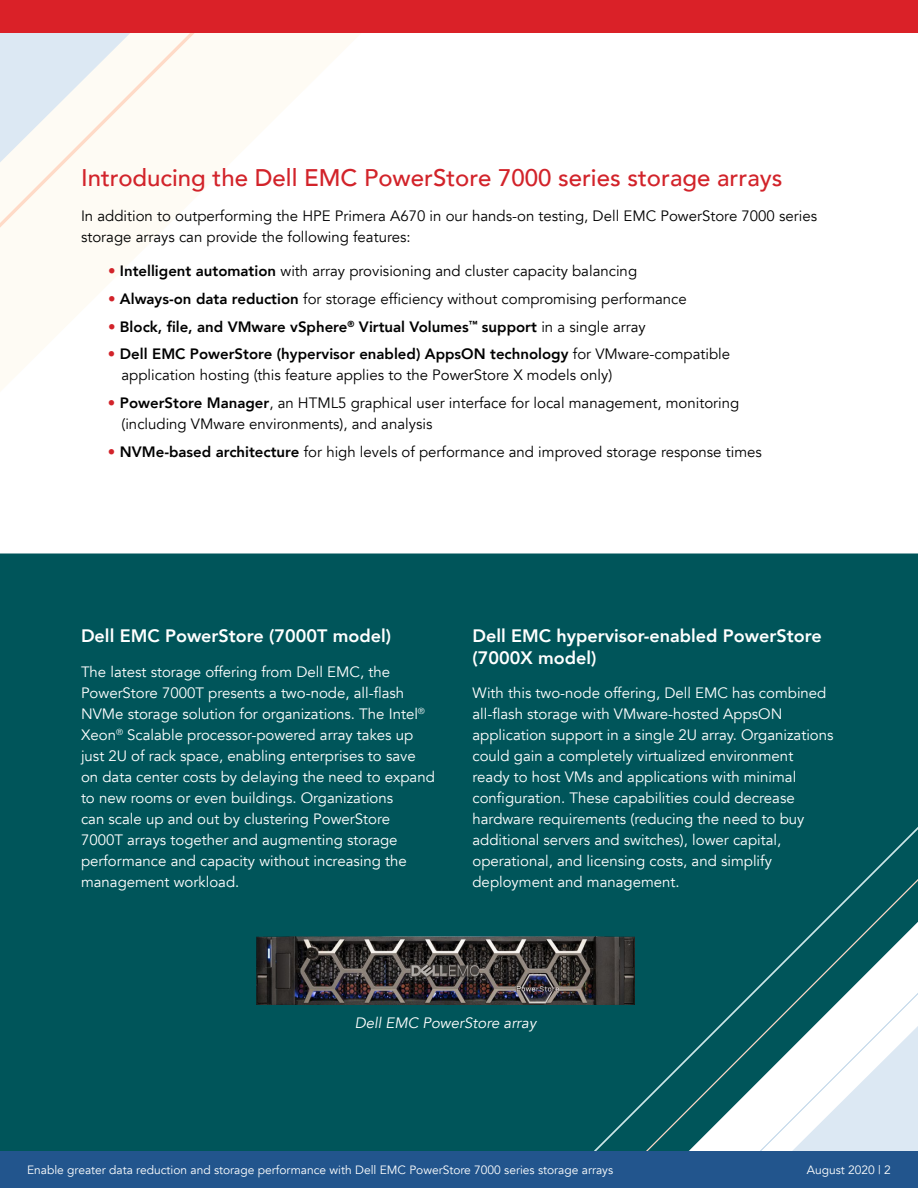
<style>
.page{position:relative;width:918px;height:1188px;background:#fff}
.page>*{position:absolute;margin:0;border:0;box-sizing:border-box;transform-origin:0 0}
.t1{font:500 24px "Avenir";color:#d2232a}
.t2{font:800 18px/21.6px "Avenir";color:#fff}
.t3{font:15px/21px "Avenir";color:#fff}
.t4{font:15px/21px "Avenir";color:#000}
.t5{font:800 15px "Avenir";color:#000}
.t6{font:italic 15px "Avenir";color:#fff}
.t7{font:12px "Avenir";color:#fff}
.s1{font-weight:800;color:#d2232a}
.s2{font-weight:800}
.s3{color:#d2232a}
.s4{font-weight:400}
</style>
<div class="page">
<svg style="left:0;top:32px;width:367px;height:359px"></svg>
<svg style="left:0;top:32px;width:206px;height:210px"></svg>
<div style="left:0;top:554px;width:918px;height:597px;background:#00555a"></div>
<img style="left:256px;top:936px;width:336px;height:69px">
<svg style="left:592px;top:819px;width:326px;height:332px;background:#075256"></svg>
<svg style="left:645px;top:852px;width:273px;height:299px;background:#136166"></svg>
<svg style="left:759px;top:966px;width:159px;height:185px"></svg>
<div style="left:0;top:1151px;width:918px;height:37px;background:#22558d"></div>
<div style="left:0;top:0;width:918px;height:32px;background:#da2128"></div>
<h1 class="t1" style="left:81px;top:157px;width:703px">Introducing the Dell EMC PowerStore 7000 series storage arrays</h1>
<p class="t4" style="left:81px;top:205px;width:738px">In addition to outperforming the HPE Primera A670 in our hands-on testing, Dell EMC PowerStore 7000 series storage arrays can provide the following features:</p>
<p class="t4" style="left:108px;top:261px;width:531px"><span class="s1">•</span> <span class="s2">Intelligent automation</span> with array provisioning and cluster capacity balancing</p>
<p class="t4" style="left:108px;top:288px;width:580px"><span class="s1">•</span> <span class="s2">Always-on data reduction</span> for storage efficiency without compromising performance</p>
<p class="t5" style="left:108px;top:315px;width:539px"><span class="s3">•</span> Block, file, and VMware vSphere<sup>®</sup> Virtual Volumes<sup>™</sup> support <span class="s4">in a single array</span></p>
<p class="t4" style="left:121px;top:344px;width:610px;text-indent:-14px"><span class="s1">•</span> <span class="s2">Dell EMC PowerStore (hypervisor enabled) AppsON technology</span> for VMware-compatible application hosting (this feature applies to the PowerStore X models only)</p>
<p class="t4" style="left:121px;top:393px;width:619px;text-indent:-14px"><span class="s1">•</span> <span class="s2">PowerStore Manager</span>, an HTML5 graphical user interface for local management, monitoring (including VMware environments), and analysis</p>
<p class="t4" style="left:108px;top:441px;width:655px"><span class="s1">•</span> <span class="s2">NVMe-based architecture</span> for high levels of performance and improved storage response times</p>
<p class="t2" style="left:81px;top:625px;width:312px">Dell EMC PowerStore (7000T model)</p>
<p class="t3" style="left:81px;top:661px;width:355px">The latest storage offering from Dell EMC, the PowerStore 7000T presents a two-node, all‑flash NVMe storage solution for organizations. The Intel<sup>® </sup>Xeon<sup>®</sup> Scalable processor-powered array takes up just 2U of rack space, enabling enterprises to save on data center costs by delaying the need to expand to new rooms or even buildings. Organizations<br>can scale up and out by clustering PowerStore 7000T arrays together and augmenting storage performance and capacity without increasing the management workload.</p>
<p class="t2" style="left:472px;top:625px;width:351px">Dell EMC hypervisor-enabled PowerStore (7000X model)</p>
<p class="t3" style="left:472px;top:683px;width:363px">With this two-node offering, Dell EMC has combined all-flash storage with VMware-hosted AppsON application support in a single 2U array. Organizations could gain a completely virtualized environment ready to host VMs and applications with minimal configuration. These capabilities could decrease hardware requirements (reducing the need to buy additional servers and switches), lower capital, operational, and licensing costs, and simplify deployment and management.</p>
<p class="t6" style="left:355px;top:1013px;width:183px">Dell EMC PowerStore array</p>
<p class="t7" style="left:27px;top:1163px;width:588px">Enable greater data reduction and storage performance with Dell EMC PowerStore 7000 series storage arrays</p>
<p class="t7" style="left:807px;top:1163px;width:86px">August 2020 | 2</p>
</div>
